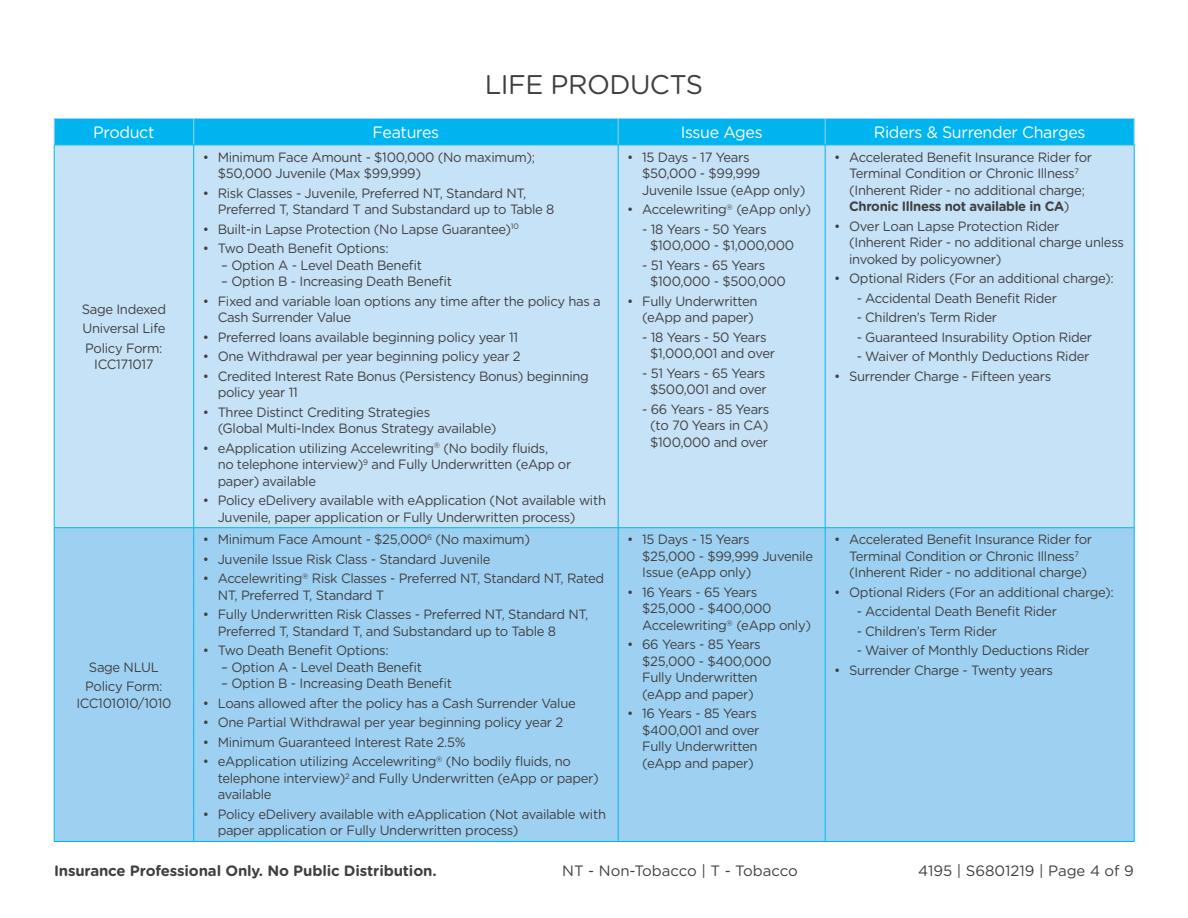
<style>
.page{position:relative;width:1188px;height:918px;background:#fff}
.page>*{position:absolute;margin:0;border:0;box-sizing:border-box;transform-origin:0 0}
.t1{font:27px "Gotham Rounded";letter-spacing:-.02em;color:#404042}
.t2{font:16.5px "Gotham Rounded";letter-spacing:-.02em;color:#fff}
.t3{font:700 15px "Gotham Rounded";letter-spacing:-.01em;color:#404042}
.t4{font:15px "Gotham Rounded";color:#404042}
.t5{font:13.5px/16.5px "Gotham Rounded";letter-spacing:-.025em;color:#404042}
.t6{font:13.5px/16.5px "Gotham Rounded";letter-spacing:-.025em;color:#404042;scale:.96 1}
.s1{font-weight:700}
</style>
<div class="page">
<div style="left:55px;top:146px;width:1079px;height:381px;background:#c6e2f6"></div>
<div style="left:55px;top:528px;width:1079px;height:313px;background:#9ed1f1"></div>
<svg style="left:54px;top:118px;width:1081px;height:27px;background:#07b6ef"></svg>
<hr style="left:54px;top:145px;width:1px;height:383px;background:#00b5ef">
<hr style="left:54px;top:145px;width:140px;height:1px;background:#00b5ef">
<hr style="left:193px;top:145px;width:1px;height:383px;background:#00b5ef">
<hr style="left:194px;top:145px;width:424px;height:1px;background:#00b5ef">
<hr style="left:618px;top:145px;width:207px;height:1px;background:#00b5ef">
<hr style="left:825px;top:145px;width:309px;height:1px;background:#00b5ef">
<hr style="left:618px;top:145px;width:1px;height:383px;background:#00b5ef">
<hr style="left:825px;top:145px;width:1px;height:383px;background:#00b5ef">
<hr style="left:1134px;top:145px;width:1px;height:383px;background:#00b5ef">
<hr style="left:54px;top:528px;width:1px;height:313px;background:#00b5ef">
<hr style="left:54px;top:527px;width:140px;height:1px;background:#00b5ef">
<hr style="left:54px;top:841px;width:140px;height:1px;background:#00b5ef">
<hr style="left:193px;top:528px;width:1px;height:313px;background:#00b5ef">
<hr style="left:194px;top:527px;width:424px;height:1px;background:#00b5ef">
<hr style="left:618px;top:527px;width:207px;height:1px;background:#00b5ef">
<hr style="left:825px;top:527px;width:309px;height:1px;background:#00b5ef">
<hr style="left:618px;top:528px;width:1px;height:313px;background:#00b5ef">
<hr style="left:825px;top:528px;width:1px;height:313px;background:#00b5ef">
<hr style="left:1134px;top:528px;width:1px;height:313px;background:#00b5ef">
<hr style="left:194px;top:841px;width:424px;height:1px;background:#00b5ef">
<hr style="left:618px;top:841px;width:207px;height:1px;background:#00b5ef">
<hr style="left:825px;top:841px;width:309px;height:1px;background:#00b5ef">
<h1 class="t1" style="left:485px;top:66px;width:220px">LIFE PRODUCTS</h1>
<p class="t2" style="left:93px;top:121px;width:63px">Product</p>
<p class="t2" style="left:373px;top:121px;width:68px">Features</p>
<p class="t2" style="left:681px;top:121px;width:83px">Issue Ages</p>
<p class="t2" style="left:874px;top:121px;width:213px">Riders &amp; Surrender Charges</p>
<p class="t5" style="left:82px;top:299px;width:86px;line-height:19.5px;text-align:justify">Sage Indexed Universal Life Policy Form:</p>
<p class="t5" style="left:94px;top:356px;width:61px">ICC171017</p>
<p class="t5" style="left:85px;top:657px;width:79px;line-height:19.5px">Sage NLUL<br>Policy Form:</p>
<p class="t5" style="left:76px;top:694px;width:97px">ICC101010/1010</p>
<p class="t5" style="left:218px;top:148px;width:319px;text-indent:-15px">• Minimum Face Amount - $100,000 (No maximum); $50,000 Juvenile (Max $99,999)</p>
<p class="t5" style="left:218px;top:184px;width:338px;text-indent:-15px">• Risk Classes - Juvenile, Preferred NT, Standard NT,<br>Preferred T, Standard T and Substandard up to Table 8</p>
<p class="t5" style="left:203px;top:220px;width:318px">• Built-in Lapse Protection (No Lapse Guarantee)<sup>10</sup></p>
<p class="t5" style="left:203px;top:240px;width:188px">• Two Death Benefit Options:</p>
<p class="t5" style="left:221px;top:256px;width:202px">– Option A - Level Death Benefit</p>
<p class="t5" style="left:221px;top:273px;width:232px">– Option B - Increasing Death Benefit</p>
<p class="t5" style="left:218px;top:292px;width:385px;text-indent:-15px">• Fixed and variable loan options any time after the policy has a<br>Cash Surrender Value</p>
<p class="t5" style="left:203px;top:328px;width:317px">• Preferred loans available beginning policy year 11</p>
<p class="t5" style="left:203px;top:348px;width:320px">• One Withdrawal per year beginning policy year 2</p>
<p class="t5" style="left:218px;top:367px;width:373px;text-indent:-15px">• Credited Interest Rate Bonus (Persistency Bonus) beginning policy year 11</p>
<p class="t5" style="left:218px;top:403px;width:280px;text-indent:-15px">• Three Distinct Crediting Strategies<br>(Global Multi-Index Bonus Strategy available)</p>
<p class="t6" style="left:218px;top:439px;width:370px;text-indent:-15px">• eApplication utilizing Accelewriting<sup>®</sup> (No bodily fluids,<br>no telephone interview)<sup>9</sup> and Fully Underwritten (eApp or paper) available</p>
<p class="t5" style="left:218px;top:492px;width:390px;text-indent:-15px">• Policy eDelivery available with eApplication (Not available with<br>Juvenile, paper application or Fully Underwritten process)</p>
<p class="t5" style="left:203px;top:531px;width:329px">• Minimum Face Amount - $25,000<sup>6</sup> (No maximum)</p>
<p class="t5" style="left:203px;top:550px;width:289px">• Juvenile Issue Risk Class - Standard Juvenile</p>
<p class="t5" style="left:218px;top:570px;width:388px;text-indent:-15px">• Accelewriting<sup>®</sup> Risk Classes - Preferred NT, Standard NT, Rated<br>NT, Preferred T, Standard T</p>
<p class="t5" style="left:218px;top:606px;width:372px;text-indent:-15px">• Fully Underwritten Risk Classes - Preferred NT, Standard NT,<br>Preferred T, Standard T, and Substandard up to Table 8</p>
<p class="t5" style="left:203px;top:642px;width:188px">• Two Death Benefit Options:</p>
<p class="t5" style="left:221px;top:658px;width:202px">– Option A - Level Death Benefit</p>
<p class="t5" style="left:221px;top:675px;width:232px">– Option B - Increasing Death Benefit</p>
<p class="t5" style="left:203px;top:694px;width:375px">• Loans allowed after the policy has a Cash Surrender Value</p>
<p class="t5" style="left:203px;top:714px;width:362px">• One Partial Withdrawal per year beginning policy year 2</p>
<p class="t5" style="left:203px;top:733px;width:265px">• Minimum Guaranteed Interest Rate 2.5%</p>
<p class="t5" style="left:218px;top:753px;width:383px;text-indent:-15px">• eApplication utilizing Accelewriting<sup>®</sup> (No bodily fluids, no telephone interview)<sup>2</sup> and Fully Underwritten (eApp or paper) available</p>
<p class="t5" style="left:218px;top:805px;width:390px;text-indent:-15px">• Policy eDelivery available with eApplication (Not available with paper application or Fully Underwritten process)</p>
<p class="t5" style="left:642px;top:148px;width:165px;text-indent:-15px">• 15 Days - 17 Years $50,000 - $99,999<br>Juvenile Issue (eApp only)</p>
<p class="t5" style="left:627px;top:201px;width:185px">• Accelewriting<sup>®</sup> (eApp only)</p>
<p class="t5" style="left:650px;top:220px;width:145px;text-indent:-8px">- 18 Years - 50 Years $100,000 - $1,000,000</p>
<p class="t5" style="left:650px;top:256px;width:137px;text-indent:-8px">- 51 Years - 65 Years $100,000 - $500,000</p>
<p class="t5" style="left:627px;top:292px;width:132px;text-align:right">• Fully Underwritten (eApp and paper)</p>
<p class="t5" style="left:650px;top:328px;width:126px;text-indent:-8px">- 18 Years - 50 Years $1,000,001 and over</p>
<p class="t5" style="left:642px;top:364px;width:126px;text-align:right">- 51 Years - 65 Years $500,001 and over</p>
<p class="t5" style="left:642px;top:400px;width:129px;text-align:center">- 66 Years - 85 Years (to 70 Years in CA) $100,000 and over</p>
<p class="t5" style="left:834px;top:148px;width:259px;text-align:center">• Accelerated Benefit Insurance Rider for Terminal Condition or Chronic Illness<sup>7 </sup>(Inherent Rider - no additional charge; <span class="s1">Chronic Illness not available in CA</span>)</p>
<p class="t5" style="left:849px;top:217px;width:276px;text-indent:-15px">• Over Loan Lapse Protection Rider<br>(Inherent Rider - no additional charge unless invoked by policyowner)</p>
<p class="t5" style="left:834px;top:270px;width:281px">• Optional Riders (For an additional charge):</p>
<p class="t5" style="left:857px;top:289px;width:202px">- Accidental Death Benefit Rider</p>
<p class="t5" style="left:857px;top:309px;width:142px">- Children’s Term Rider</p>
<p class="t5" style="left:857px;top:328px;width:237px">- Guaranteed Insurability Option Rider</p>
<p class="t5" style="left:857px;top:348px;width:234px">- Waiver of Monthly Deductions Rider</p>
<p class="t5" style="left:834px;top:367px;width:219px">• Surrender Charge - Fifteen years</p>
<p class="t5" style="left:642px;top:531px;width:172px;text-indent:-15px">• 15 Days - 15 Years<br>$25,000 - $99,999 Juvenile<br>Issue (eApp only)</p>
<p class="t5" style="left:642px;top:583px;width:170px;text-indent:-15px">• 16 Years - 65 Years $25,000 - $400,000<br>Accelewriting<sup>®</sup> (eApp only)</p>
<p class="t5" style="left:642px;top:636px;width:131px;text-indent:-15px">• 66 Years - 85 Years $25,000 - $400,000<br>Fully Underwritten (eApp and paper)</p>
<p class="t5" style="left:642px;top:705px;width:119px;text-indent:-15px">• 16 Years - 85 Years $400,001 and over<br>Fully Underwritten (eApp and paper)</p>
<p class="t5" style="left:849px;top:531px;width:244px;text-indent:-15px">• Accelerated Benefit Insurance Rider for<br>Terminal Condition or Chronic Illness<sup>7 </sup>(Inherent Rider - no additional charge)</p>
<p class="t5" style="left:834px;top:583px;width:281px">• Optional Riders (For an additional charge):</p>
<p class="t5" style="left:857px;top:603px;width:202px">- Accidental Death Benefit Rider</p>
<p class="t5" style="left:857px;top:622px;width:142px">- Children’s Term Rider</p>
<p class="t5" style="left:857px;top:642px;width:234px">- Waiver of Monthly Deductions Rider</p>
<p class="t5" style="left:834px;top:661px;width:220px">• Surrender Charge - Twenty years</p>
<p class="t3" style="left:54px;top:860px;width:384px">Insurance Professional Only. No Public Distribution.</p>
<p class="t4" style="left:562px;top:860px;width:237px">NT - Non-Tobacco | T - Tobacco</p>
<p class="t4" style="left:918px;top:860px;width:217px">4195 | S6801219 | Page 4 of 9</p>
</div>
